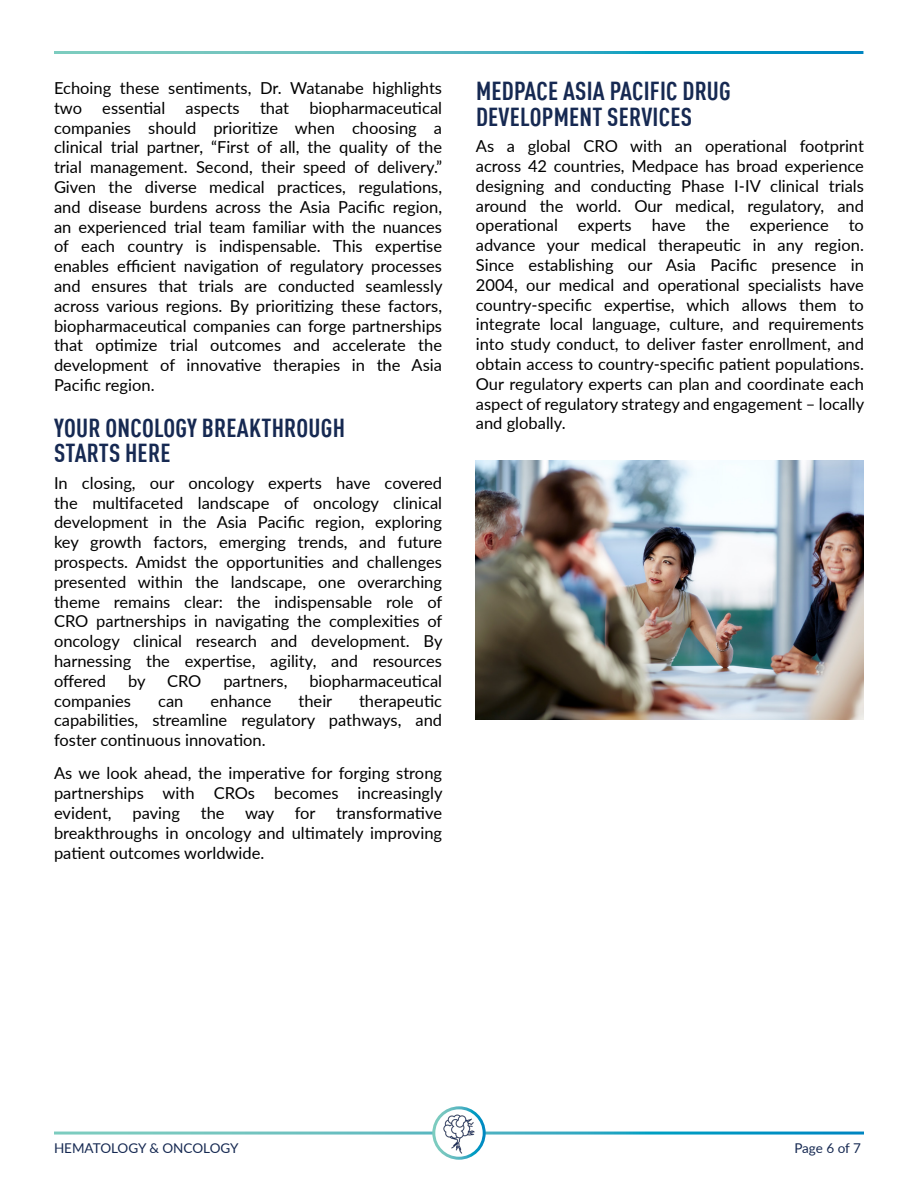
<style>
.page{position:relative;width:918px;height:1188px;background:#fff}
.page>*{position:absolute;margin:0;border:0;box-sizing:border-box;transform-origin:0 0}
.t1{font:700 condensed 25.5px/25.5px "DINOT";letter-spacing:.01em;color:#162952}
.t2{font:16.5px/19.8px "Lato";color:#000;text-align:justify}
.t3{font:13.5px "Lato";letter-spacing:-.005em;color:#162952}
</style>
<div class="page">
<div style="left:432px;top:1106px;width:54px;height:54px;border:3px solid #fff;border-radius:50%"></div>
<img style="left:436px;top:1111px;width:46px;height:46px">
<img style="left:476px;top:461px;width:388px;height:258px">
<p class="t2" style="left:54px;top:77px;width:390px">Echoing these sentiments, Dr. Watanabe highlights two essential aspects that biopharmaceutical companies should prioritize when choosing a clinical trial partner, “First of all, the quality of the trial management. Second, their speed of delivery.” Given the diverse medical practices, regulations, and disease burdens across the Asia Pacific region, an experienced trial team familiar with the nuances of each country is indispensable. This expertise enables efficient navigation of regulatory processes and ensures that trials are conducted seamlessly across various regions. By prioritizing these factors, biopharmaceutical companies can forge partnerships that optimize trial outcomes and accelerate the development of innovative therapies in the Asia Pacific region.</p>
<h1 class="t1" style="left:54px;top:413px;width:292px">YOUR ONCOLOGY BREAKTHROUGH<br>STARTS HERE</h1>
<p class="t2" style="left:54px;top:472px;width:390px">In closing, our oncology experts have covered the multifaceted landscape of oncology clinical development in the Asia Pacific region, exploring key growth factors, emerging trends, and future prospects. Amidst the opportunities and challenges presented within the landscape, one overarching theme remains clear: the indispensable role of CRO partnerships in navigating the complexities of oncology clinical research and development. By harnessing the expertise, agility, and resources offered</p>
<p class="t2" style="left:128px;top:670px;width:19px">by</p>
<p class="t2" style="left:167px;top:670px;width:36px">CRO</p>
<p class="t2" style="left:223px;top:670px;width:66px">partners,</p>
<p class="t2" style="left:309px;top:670px;width:134px">biopharmaceutical</p>
<p class="t2" style="left:54px;top:690px;width:79px">companies</p>
<p class="t2" style="left:158px;top:690px;width:27px">can</p>
<p class="t2" style="left:211px;top:690px;width:62px">enhance</p>
<p class="t2" style="left:299px;top:690px;width:35px">their</p>
<p class="t2" style="left:54px;top:690px;width:390px;text-indent:305px">therapeutic capabilities, streamline regulatory pathways, and foster continuous innovation.</p>
<p class="t2" style="left:54px;top:763px;width:390px">As we look ahead, the imperative for forging strong partnerships with CROs becomes increasingly evident,</p>
<p class="t2" style="left:54px;top:802px;width:390px;text-indent:147px">the way for transformative breakthroughs in oncology and ultimately improving patient outcomes worldwide.</p>
<p class="t2" style="left:132px;top:802px;width:49px">paving</p>
<h1 class="t1" style="left:476px;top:76px;width:256px">MEDPACE ASIA PACIFIC DRUG<br>DEVELOPMENT SERVICES</h1>
<p class="t2" style="left:476px;top:136px;width:390px">As a global CRO with an operational footprint across 42 countries, Medpace has broad experience designing and conducting Phase I-IV clinical trials around the world. Our medical, regulatory, and operational experts have the experience to advance your medical therapeutic in any region.<br>Since establishing our Asia Pacific presence in 2004, our medical and operational specialists have country-specific expertise, which allows them to integrate local language, culture, and requirements into study conduct, to deliver faster enrollment, and obtain access to country-specific patient populations.<br>Our regulatory experts can plan and coordinate each aspect of regulatory strategy and engagement – locally and globally.</p>
<p class="t3" style="left:54px;top:1138px;width:186px">HEMATOLOGY &amp; ONCOLOGY</p>
<p class="t3" style="left:794px;top:1138px;width:68px">Page 6 of 7</p>
</div>
